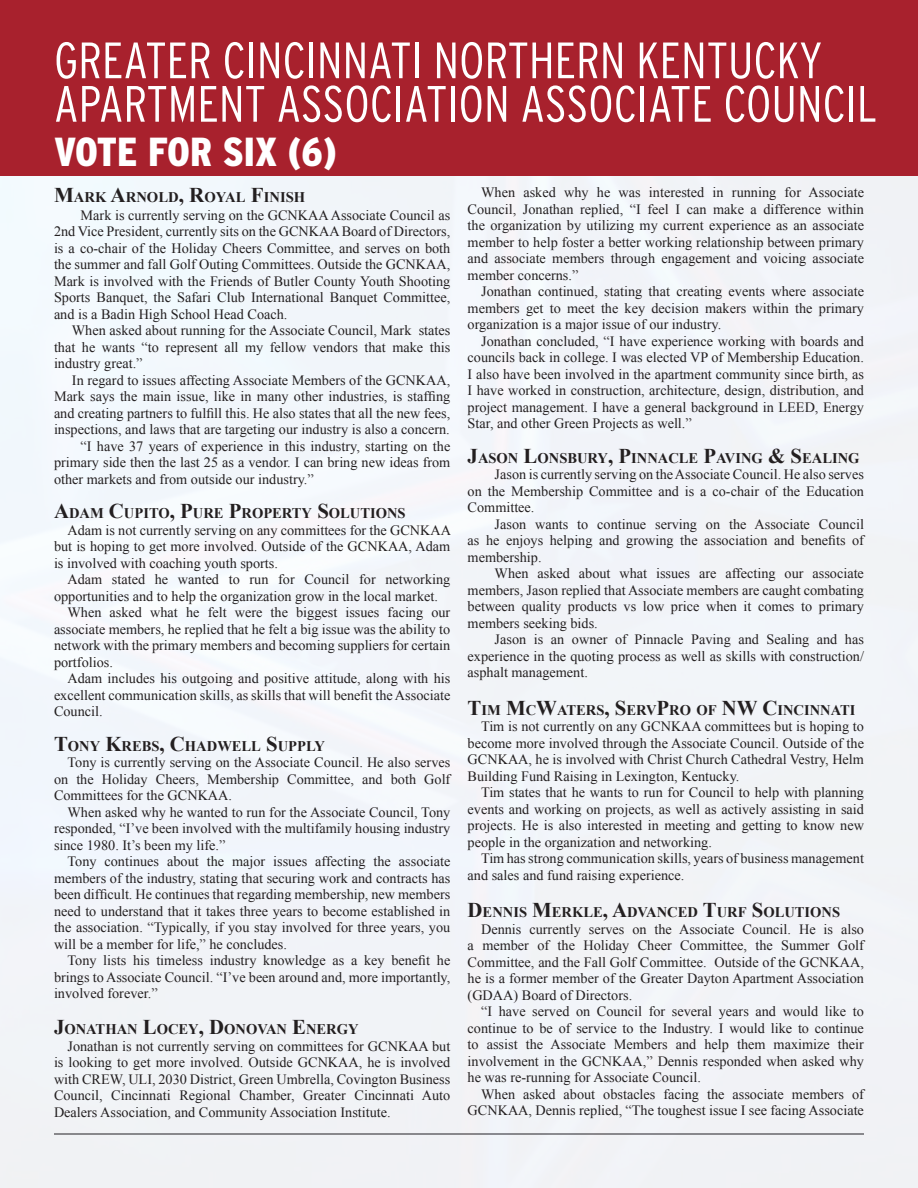
<style>
.page{position:relative;width:918px;height:1188px;background:#fff}
.page>*{position:absolute;margin:0;border:0;box-sizing:border-box;transform-origin:0 0}
.t1{font:300 condensed 51px/43.5px "Interstate";color:#fff}
.t2{font:900 condensed 40.5px "Interstate";color:#fff}
.t3{font:700 14.7px "Times New Roman";color:#231f20}
.t4{font:14.25px/16.5px "Times New Roman";color:#231f20;text-align:justify}
.s1{font-size:21px}
</style>
<div class="page">
<div style="left:0;top:0;width:918px;height:176px;background:#a8212d"></div>
<p class="t1" style="left:54px;top:38px;width:825px">GREATER CINCINNATI NORTHERN KENTUCKY<br>APARTMENT ASSOCIATION ASSOCIATE COUNCIL</p>
<p class="t2" style="left:54px;top:129px;width:284px">VOTE FOR SIX (6)</p>
<p class="t3" style="left:54px;top:187px;width:253px"><span class="s1">M</span>ARK <span class="s1">A</span>RNOLD<span class="s1">, R</span>OYAL <span class="s1">F</span>INISH</p>
<p class="t4" style="left:54px;top:206px;width:398px;text-indent:27px">Mark is currently serving on the GCNKAA Associate Council as 2nd Vice President, currently sits on the GCNKAA Board of Directors, is a co-chair of the Holiday Cheers Committee, and serves on both the summer and fall Golf Outing Committees. Outside the GCNKAA, Mark is involved with the Friends of Butler County Youth Shooting Sports Banquet, the Safari Club International Banquet Committee, and is a Badin High School Head Coach.</p>
<p class="t4" style="left:54px;top:322px;width:398px;text-indent:18px">When asked about running for the Associate Council, Mark states that he wants “to represent all my fellow vendors that make this industry great.”</p>
<p class="t4" style="left:54px;top:371px;width:398px;text-indent:18px">In regard to issues affecting Associate Members of the GCNKAA, Mark says the main issue, like in many other industries, is staffing and creating partners to fulfill this. He also states that all the new fees, inspections, and laws that are targeting our industry is also a concern.</p>
<p class="t4" style="left:54px;top:437px;width:398px;text-indent:27px">“I have 37 years of experience in this industry, starting on the primary side then the last 25 as a vendor. I can bring new ideas from other markets and from outside our industry.”</p>
<p class="t3" style="left:54px;top:503px;width:353px"><span class="s1">A</span>DAM <span class="s1">C</span>UPITO<span class="s1">, P</span>URE <span class="s1">P</span>ROPERTY <span class="s1">S</span>OLUTIONS</p>
<p class="t4" style="left:54px;top:521px;width:399px;text-indent:14px">Adam is not currently serving on any committees for the GCNKAA but is hoping to get more involved. Outside of the GCNKAA, Adam is involved with coaching youth sports.</p>
<p class="t4" style="left:54px;top:571px;width:398px;text-indent:14px">Adam stated he wanted to run for Council for networking opportunities and to help the organization grow in the local market.</p>
<p class="t4" style="left:54px;top:604px;width:398px;text-indent:14px">When asked what he felt were the biggest issues facing our associate members, he replied that he felt a big issue was the ability to network with the primary members and becoming suppliers for certain portfolios.</p>
<p class="t4" style="left:54px;top:670px;width:398px;text-indent:14px">Adam includes his outgoing and positive attitude, along with his excellent communication skills, as skills that will benefit the Associate Council.</p>
<p class="t3" style="left:54px;top:736px;width:272px"><span class="s1">T</span>ONY <span class="s1">K</span>REBS<span class="s1">, C</span>HADWELL <span class="s1">S</span>UPPLY</p>
<p class="t4" style="left:54px;top:754px;width:398px;text-indent:14px">Tony is currently serving on the Associate Council. He also serves on the Holiday Cheers, Membership Committee, and both Golf Committees for the GCNKAA.</p>
<p class="t4" style="left:54px;top:803px;width:398px;text-indent:14px">When asked why he wanted to run for the Associate Council, Tony responded, “I’ve been involved with the multifamily housing industry since 1980. It’s been my life.”</p>
<p class="t4" style="left:54px;top:853px;width:398px;text-indent:14px">Tony continues about the major issues affecting the associate members of the industry, stating that securing work and contracts has been difficult. He continues that regarding membership, new members need to understand that it takes three years to become established in the association. “Typically, if you stay involved for three years, you will be a member for life,” he concludes.</p>
<p class="t4" style="left:54px;top:952px;width:398px;text-indent:14px">Tony lists his timeless industry knowledge as a key benefit he brings to Associate Council. “I’ve been around and, more importantly, involved forever.”</p>
<p class="t3" style="left:54px;top:1019px;width:306px"><span class="s1">J</span>ONATHAN <span class="s1">L</span>OCEY<span class="s1">, D</span>ONOVAN <span class="s1">E</span>NERGY</p>
<p class="t4" style="left:54px;top:1037px;width:398px;text-indent:14px">Jonathan is not currently serving on committees for GCNKAA but is looking to get more involved. Outside GCNKAA, he is involved with CREW, ULI, 2030 District, Green Umbrella, Covington Business Council, Cincinnati Regional Chamber, Greater Cincinnati Auto Dealers Association, and Community Association Institute.</p>
<p class="t4" style="left:468px;top:184px;width:398px;text-indent:14px">When asked why he was interested in running for Associate Council, Jonathan replied, “I feel I can make a difference within the organization by utilizing my current experience as an associate member to help foster a better working relationship between primary and associate members through engagement and voicing associate member concerns.”</p>
<p class="t4" style="left:468px;top:283px;width:398px;text-indent:14px">Jonathan continued, stating that creating events where associate members get to meet the key decision makers within the primary organization is a major issue of our industry.</p>
<p class="t4" style="left:468px;top:332px;width:398px;text-indent:14px">Jonathan concluded, “I have experience working with boards and councils back in college. I was elected VP of Membership Education.<br>I also have been involved in the apartment community since birth, as I have worked in construction, architecture, design, distribution, and project management. I have a general background in LEED, Energy Star, and other Green Projects as well.”</p>
<p class="t3" style="left:468px;top:447px;width:393px"><span class="s1">J</span>ASON <span class="s1">L</span>ONSBURY<span class="s1">, P</span>INNACLE <span class="s1">P</span>AVING <span class="s1">&amp; S</span>EALING</p>
<p class="t4" style="left:468px;top:466px;width:398px;text-indent:27px">Jason is currently serving on the Associate Council. He also serves on the Membership Committee and is a co-chair of the Education Committee.</p>
<p class="t4" style="left:468px;top:515px;width:398px;text-indent:27px">Jason wants to continue serving on the Associate Council as he enjoys helping and growing the association and benefits of membership.</p>
<p class="t4" style="left:468px;top:565px;width:398px;text-indent:27px">When asked about what issues are affecting our associate members, Jason replied that Associate members are caught combating between quality products vs low price when it comes to primary members seeking bids.</p>
<p class="t4" style="left:468px;top:631px;width:398px;text-indent:27px">Jason is an owner of Pinnacle Paving and Sealing and has experience in the quoting process as well as skills with construction/ asphalt management.</p>
<p class="t3" style="left:468px;top:699px;width:389px"><span class="s1">T</span>IM <span class="s1">M</span>C<span class="s1">W</span>ATERS<span class="s1">, S</span>ERV<span class="s1">P</span>RO OF <span class="s1">NW C</span>INCINNATI</p>
<p class="t4" style="left:468px;top:718px;width:398px;text-indent:14px">Tim is not currently on any GCNKAA committees but is hoping to become more involved through the Associate Council. Outside of the GCNKAA, he is involved with Christ Church Cathedral Vestry, Helm Building Fund Raising in Lexington, Kentucky.</p>
<p class="t4" style="left:468px;top:784px;width:398px;text-indent:14px">Tim states that he wants to run for Council to help with planning events and working on projects, as well as actively assisting in said projects. He is also interested in meeting and getting to know new people in the organization and networking.</p>
<p class="t4" style="left:468px;top:850px;width:398px;text-indent:14px">Tim has strong communication skills, years of business management and sales and fund raising experience.</p>
<p class="t3" style="left:468px;top:902px;width:374px"><span class="s1">D</span>ENNIS <span class="s1">M</span>ERKLE<span class="s1">, A</span>DVANCED <span class="s1">T</span>URF <span class="s1">S</span>OLUTIONS</p>
<p class="t4" style="left:468px;top:920px;width:398px;text-indent:14px">Dennis currently serves on the Associate Council. He is also a member of the Holiday Cheer Committee, the Summer Golf Committee, and the Fall Golf Committee. Outside of the GCNKAA, he is a former member of the Greater Dayton Apartment Association (GDAA) Board of Directors.</p>
<p class="t4" style="left:468px;top:1003px;width:398px;text-indent:14px">“I have served on Council for several years and would like to continue to be of service to the Industry. I would like to continue to assist the Associate Members and help them maximize their involvement in the GCNKAA,” Dennis responded when asked why he was re-running for Associate Council.</p>
<p class="t4" style="left:468px;top:1085px;width:398px;text-align:right">When asked about obstacles facing the associate members of<br>GCNKAA, Dennis replied, “The toughest issue I see facing Associate</p>
</div>
